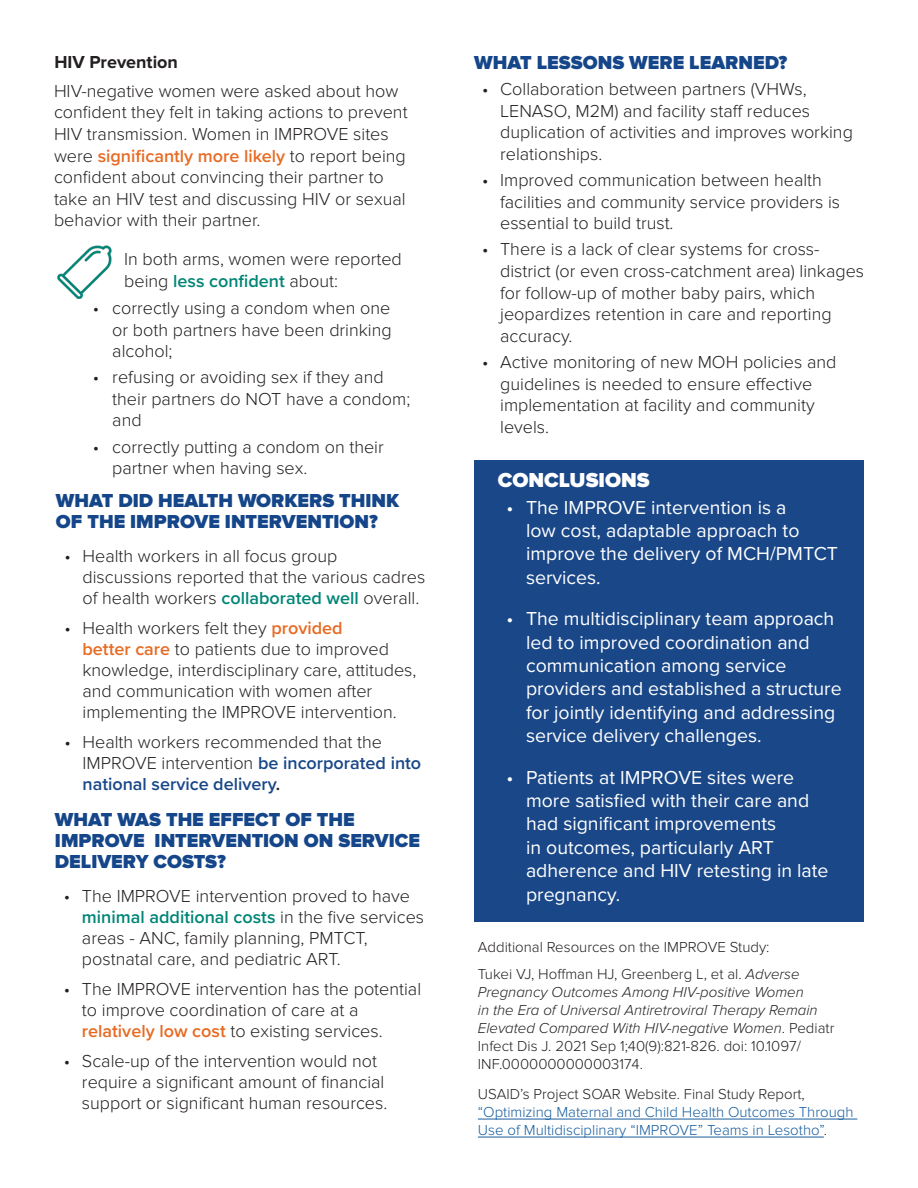
<style>
.page{position:relative;width:918px;height:1188px;background:#fff}
.page>*{position:absolute;margin:0;border:0;box-sizing:border-box;transform-origin:0 0}
.t1{font:900 21px "Proxima Nova";color:#fff}
.t2{font:19.5px/23.4px "Proxima Nova";color:#fff}
.t3{font:900 19.5px/21px "Proxima Nova";color:#154689}
.t4{font:300 18px/21.6px "Proxima Nova";color:#231f20}
.t5{font:700 18px "Proxima Nova";color:#231f20}
.t6{font:italic 300 15px/18px "Proxima Nova";color:#231f20}
.t7{font:300 15px/18px "Proxima Nova";color:#175d9e}
.t8{font:300 15px "Proxima Nova";color:#231f20}
.s1{font-weight:600;color:#e86b24}
.s2{font-weight:600;color:#008576}
.s3{font-weight:600;color:#194788}
.s4{font-weight:600}
.s5{font-weight:600;color:#e76a22}
.s6{font-style:normal}
.s7{color:#231f20}
</style>
<div class="page">
<div style="left:474px;top:460px;width:390px;height:462px;background:#194788"></div>
<hr style="left:478px;top:1119px;width:379px;height:1px;background:#175d9e">
<hr style="left:478px;top:1137px;width:346px;height:1px;background:#175d9e">
<img style="left:57px;top:245px;width:55px;height:53px">
<p class="t5" style="left:54px;top:52px;width:125px">HIV Prevention</p>
<p class="t4" style="left:54px;top:80px;width:355px">HIV-negative women were asked about how confident they felt in taking actions to prevent HIV transmission. Women in IMPROVE sites were <span class="s1">significantly more likely</span> to report being confident about convincing their partner to take an HIV test and discussing HIV or sexual behavior with their partner.</p>
<p class="t4" style="left:124px;top:248px;width:279px">In both arms, women were reported being <span class="s2">less confident</span> about:</p>
<p class="t4" style="left:112px;top:297px;width:281px;text-align:justify;text-indent:-20px">• correctly using a condom when one or both partners have been drinking alcohol;</p>
<p class="t4" style="left:112px;top:367px;width:299px;text-indent:-20px">• refusing or avoiding sex if they and their partners do NOT have a condom; and</p>
<p class="t4" style="left:112px;top:436px;width:273px;text-indent:-20px">• correctly putting a condom on their partner when having sex.</p>
<p class="t3" style="left:56px;top:490px;width:345px">WHAT DID HEALTH WORKERS THINK<br>OF THE IMPROVE INTERVENTION?</p>
<p class="t4" style="left:82px;top:545px;width:344px;line-height:21px;text-indent:-18px">• Health workers in all focus group discussions reported that the various cadres of health workers <span class="s2">collaborated well</span> overall.</p>
<p class="t4" style="left:82px;top:617px;width:335px;line-height:21px;text-indent:-18px">• Health workers felt they <span class="s1">provided<br>better care</span> to patients due to improved knowledge, interdisciplinary care, attitudes, and communication with women after implementing the IMPROVE intervention.</p>
<p class="t4" style="left:82px;top:731px;width:340px;line-height:21px;text-indent:-18px">• Health workers recommended that the<br>IMPROVE intervention <span class="s3">be incorporated into national service delivery</span><span class="s4">.</span></p>
<p class="t3" style="left:55px;top:810px;width:367px">WHAT WAS THE EFFECT OF THE<br>IMPROVE INTERVENTION ON SERVICE</p>
<p class="t3" style="left:55px;top:852px;width:172px">DELIVERY COSTS?</p>
<p class="t4" style="left:82px;top:886px;width:344px;line-height:21px;text-indent:-18px">• The IMPROVE intervention proved to have <span class="s2">minimal additional costs</span> in the five services areas - ANC, family planning, PMTCT, postnatal care, and pediatric ART.</p>
<p class="t4" style="left:82px;top:979px;width:341px;line-height:21px;text-indent:-18px">• The IMPROVE intervention has the potential to improve coordination of care at a <span class="s5">relatively low cost</span> to existing services.</p>
<p class="t4" style="left:82px;top:1051px;width:307px;line-height:21px;text-indent:-18px">• Scale-up of the intervention would not require a significant amount of financial support or significant human resources.</p>
<p class="t3" style="left:474px;top:53px;width:314px">WHAT LESSONS WERE LEARNED?</p>
<p class="t4" style="left:500px;top:79px;width:354px;text-indent:-18px">• Collaboration between partners (VHWs, LENASO, M2M) and facility staff reduces duplication of activities and improves working relationships.</p>
<p class="t4" style="left:500px;top:170px;width:342px;text-indent:-18px">• Improved communication between health facilities and community service providers is essential to build trust.</p>
<p class="t4" style="left:500px;top:239px;width:365px;text-indent:-18px">• There is a lack of clear systems for cross&shy;district (or even cross-catchment area) linkages for follow-up of mother baby pairs, which jeopardizes retention in care and reporting accuracy.</p>
<p class="t4" style="left:500px;top:351px;width:338px;text-indent:-18px">• Active monitoring of new MOH policies and guidelines is needed to ensure effective implementation at facility and community levels.</p>
<p class="t1" style="left:498px;top:468px;width:154px">CONCLUSIONS</p>
<p class="t2" style="left:526px;top:495px;width:313px;text-indent:-20px">• The IMPROVE intervention is a<br>low cost, adaptable approach to improve the delivery of MCH/PMTCT services.</p>
<p class="t2" style="left:526px;top:606px;width:317px;text-indent:-20px">• The multidisciplinary team approach led to improved coordination and communication among service providers and established a structure for jointly identifying and addressing service delivery challenges.</p>
<p class="t2" style="left:526px;top:765px;width:304px;text-indent:-20px">• Patients at IMPROVE sites were more satisfied with their care and had significant improvements<br>in outcomes, particularly ART adherence and HIV retesting in late pregnancy.</p>
<p class="t8" style="left:478px;top:938px;width:293px">Additional Resources on the IMPROVE Study:</p>
<p class="t6" style="left:478px;top:965px;width:358px"><span class="s6">Tukei VJ, Hoffman HJ, Greenberg L, et al.</span> Adverse Pregnancy Outcomes Among HIV-positive Women<br>in the Era of Universal Antiretroviral Therapy Remain Elevated Compared With HIV-negative Women<span class="s6">. Pediatr Infect Dis J. 2021 Sep 1;40(9):821-826. doi: 10.1097/ INF.0000000000003174.</span></p>
<p class="t7" style="left:478px;top:1085px;width:377px"><span class="s7">USAID’s Project SOAR Website. Final Study Report, </span>“Optimizing Maternal and Child Health Outcomes Through<br>Use of Multidisciplinary “IMPROVE” Teams in Lesotho”<span class="s7">.</span></p>
</div>
